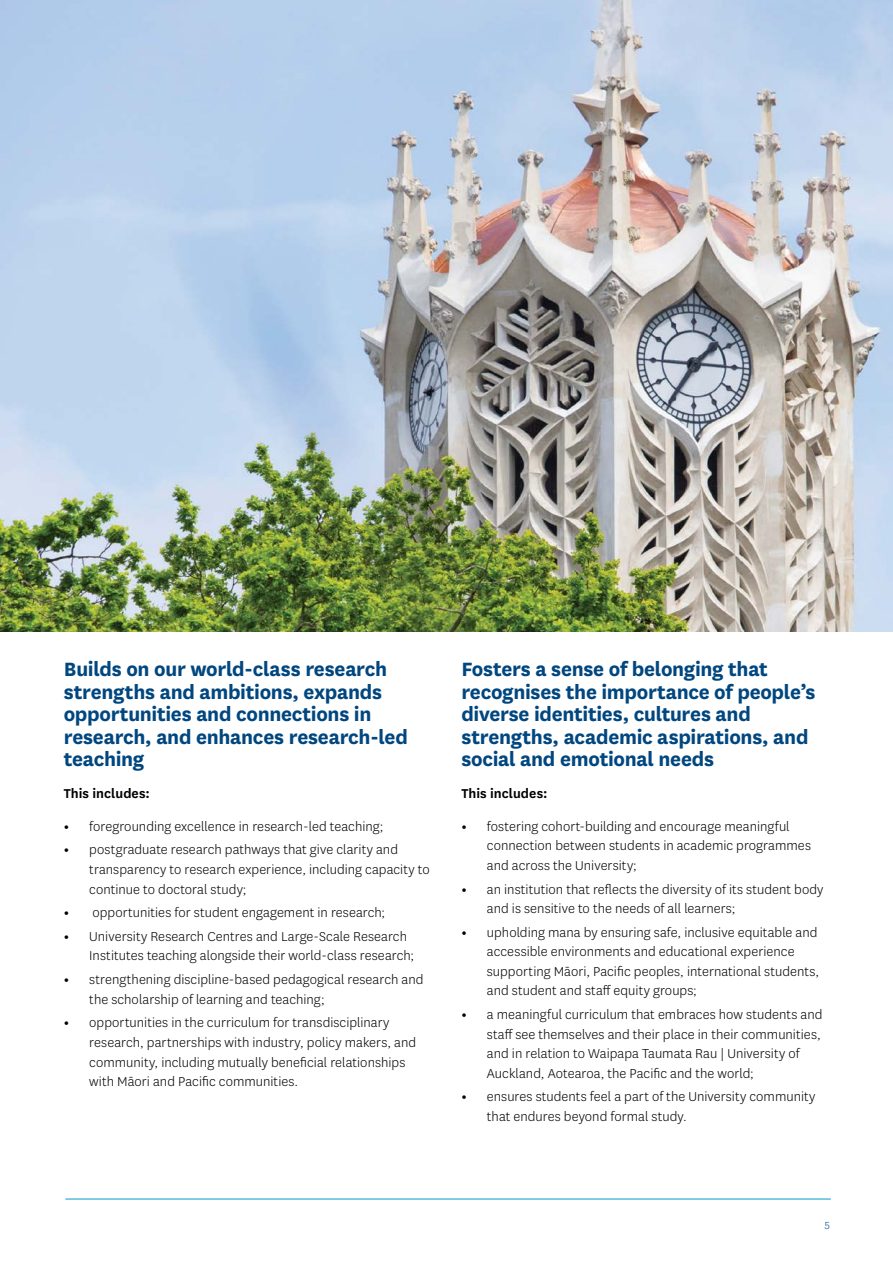
<style>
.page{position:relative;width:893px;height:1263px;background:#fff}
.page>*{position:absolute;margin:0;border:0;box-sizing:border-box;transform-origin:0 0}
.t1{font:700 22.5px/22.5px "National";letter-spacing:-.015em;color:#00467f}
.t2{font:300 15px/19.5px "National";letter-spacing:.005em;color:#000}
.t3{font:600 15px "National";letter-spacing:.005em;color:#000}
.t4{font:300 12px "National";color:#00467f}
.s1{font-weight:700}
</style>
<div class="page">
<hr style="left:65px;top:1199px;width:766px;height:1px;background:#009ac7">
<img style="left:0;top:0;width:893px;height:631px">
<h1 class="t1" style="left:64px;top:656px;width:346px">Builds on our world-class research strengths and ambitions, expands opportunities and connections in research, and enhances research-led teaching</h1>
<p class="t3" style="left:64px;top:783px;width:88px">This includes:</p>
<p class="t2" style="left:64px;top:816px;width:321px"><span class="s1">•</span> foregrounding excellence in research-led teaching;</p>
<p class="t2" style="left:89px;top:840px;width:342px;text-indent:-26px"><span class="s1">•</span> postgraduate research pathways that give clarity and transparency to research experience, including capacity to continue to doctoral study;</p>
<p class="t2" style="left:64px;top:902px;width:323px"><span class="s1">•</span> opportunities for student engagement in research;</p>
<p class="t2" style="left:89px;top:926px;width:326px;text-indent:-26px"><span class="s1">•</span> University Research Centres and Large-Scale Research<br>Institutes teaching alongside their world-class research;</p>
<p class="t2" style="left:89px;top:969px;width:336px;text-indent:-26px"><span class="s1">•</span> strengthening discipline-based pedagogical research and the scholarship of learning and teaching;</p>
<p class="t2" style="left:89px;top:1013px;width:328px;text-indent:-26px"><span class="s1">•</span> opportunities in the curriculum for transdisciplinary research, partnerships with industry, policy makers, and community, including mutually beneficial relationships with Māori and Pacific communities.</p>
<h1 class="t1" style="left:461px;top:656px;width:356px">Fosters a sense of belonging that recognises the importance of people’s diverse identities, cultures and strengths, academic aspirations, and social and emotional needs</h1>
<p class="t3" style="left:461px;top:783px;width:88px">This includes:</p>
<p class="t2" style="left:487px;top:816px;width:326px;text-indent:-26px"><span class="s1">•</span> fostering cohort-building and encourage meaningful connection between students in academic programmes and across the University;</p>
<p class="t2" style="left:487px;top:879px;width:338px;text-indent:-26px"><span class="s1">•</span> an institution that reflects the diversity of its student body and is sensitive to the needs of all learners;</p>
<p class="t2" style="left:487px;top:922px;width:334px;text-indent:-26px"><span class="s1">•</span> upholding mana by ensuring safe, inclusive equitable and accessible environments and educational experience supporting Māori, Pacific peoples, international students, and student and staff equity groups;</p>
<p class="t2" style="left:487px;top:1004px;width:337px;text-indent:-26px"><span class="s1">•</span> a meaningful curriculum that embraces how students and staff see themselves and their place in their communities, and in relation to Waipapa Taumata Rau | University of Auckland, Aotearoa, the Pacific and the world;</p>
<p class="t2" style="left:487px;top:1086px;width:330px;text-indent:-26px"><span class="s1">•</span> ensures students feel a part of the University community that endures beyond formal study.</p>
<p class="t4" style="left:824px;top:1218px;width:8px">5</p>
</div>
